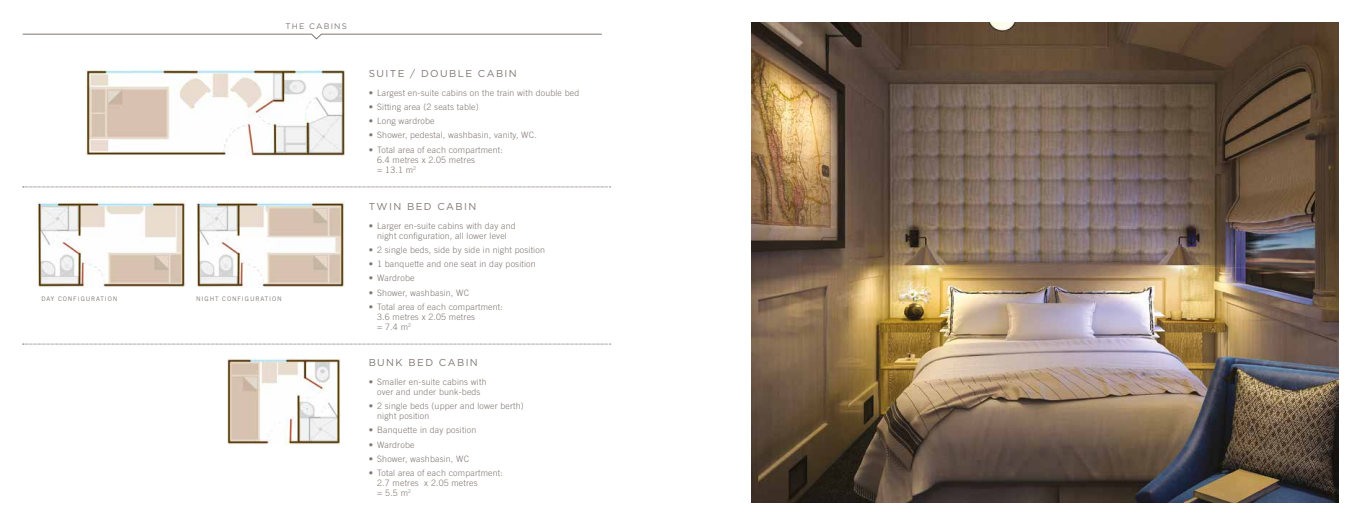
<style>
.page{position:relative;width:1361px;height:525px;background:#fff}
.page>*{position:absolute;margin:0;border:0;box-sizing:border-box;transform-origin:0 0}
.t1{font:10px "Gotham";letter-spacing:.14em;color:#807773}
.t2{font:300 8.8px/10px "Trade Gothic";letter-spacing:.02em;color:#807773}
.t3{font:8px "Gotham";letter-spacing:.15em;color:#807773}
.t4{font:6.3px "Trade Gothic";letter-spacing:.14em;color:#807773}
</style>
<div class="page">
<img style="left:751px;top:22px;width:587px;height:480px">
<img style="left:227px;top:358px;width:113px;height:86px">
<img style="left:37px;top:202px;width:148px;height:85px">
<img style="left:196px;top:202px;width:148px;height:85px">
<img style="left:85px;top:70px;width:260px;height:87px">
<svg style="left:22px;top:34px;width:580px;height:5px"></svg>
<svg style="left:23px;top:187px;width:587px;height:1px"></svg>
<svg style="left:23px;top:343px;width:587px;height:1px"></svg>
<p class="t3" style="left:285px;top:21px;width:63px">THE CABINS</p>
<p class="t4" style="left:41px;top:295px;width:78px">DAY CONFIGURATION</p>
<p class="t4" style="left:196px;top:295px;width:87px">NIGHT CONFIGURATION</p>
<p class="t1" style="left:369px;top:67px;width:150px">SUITE / DOUBLE CABIN</p>
<p class="t2" style="left:369px;top:87px;width:212px">• Largest en-suite cabins on the train with double bed</p>
<p class="t2" style="left:369px;top:102px;width:112px">• Sitting area (2 seats table)</p>
<p class="t2" style="left:369px;top:116px;width:67px">• Long wardrobe</p>
<p class="t2" style="left:369px;top:130px;width:170px">• Shower, pedestal, washbasin, vanity, WC.</p>
<p class="t2" style="left:377px;top:144px;width:127px;text-indent:-9px">• Total area of each compartment:<br>6.4 metres x 2.05 metres<br>= 13.1 m<sup>2</sup></p>
<p class="t1" style="left:369px;top:200px;width:109px">TWIN BED CABIN</p>
<p class="t2" style="left:369px;top:220px;width:148px;text-align:center">• Larger en-suite cabins with day and night configuration, all lower level</p>
<p class="t2" style="left:369px;top:244px;width:178px">• 2 single beds, side by side in night position</p>
<p class="t2" style="left:369px;top:259px;width:168px">• 1 banquette and one seat in day position</p>
<p class="t2" style="left:369px;top:273px;width:47px">• Wardrobe</p>
<p class="t2" style="left:369px;top:287px;width:102px">• Shower, washbasin, WC</p>
<p class="t2" style="left:377px;top:301px;width:127px;text-indent:-9px">• Total area of each compartment:<br>3.6 metres x 2.05 metres<br>= 7.4 m<sup>2</sup></p>
<p class="t1" style="left:369px;top:356px;width:111px">BUNK BED CABIN</p>
<p class="t2" style="left:369px;top:376px;width:119px;text-align:center">• Smaller en-suite cabins with over and under bunk-beds</p>
<p class="t2" style="left:377px;top:400px;width:148px;text-indent:-9px">• 2 single beds (upper and lower berth) night position</p>
<p class="t2" style="left:369px;top:425px;width:109px">• Banquette in day position</p>
<p class="t2" style="left:369px;top:439px;width:47px">• Wardrobe</p>
<p class="t2" style="left:369px;top:453px;width:102px">• Shower, washbasin, WC</p>
<p class="t2" style="left:377px;top:467px;width:127px;text-indent:-9px">• Total area of each compartment:<br>2.7 metres x 2.05 metres<br>= 5.5 m<sup>2</sup></p>
</div>
